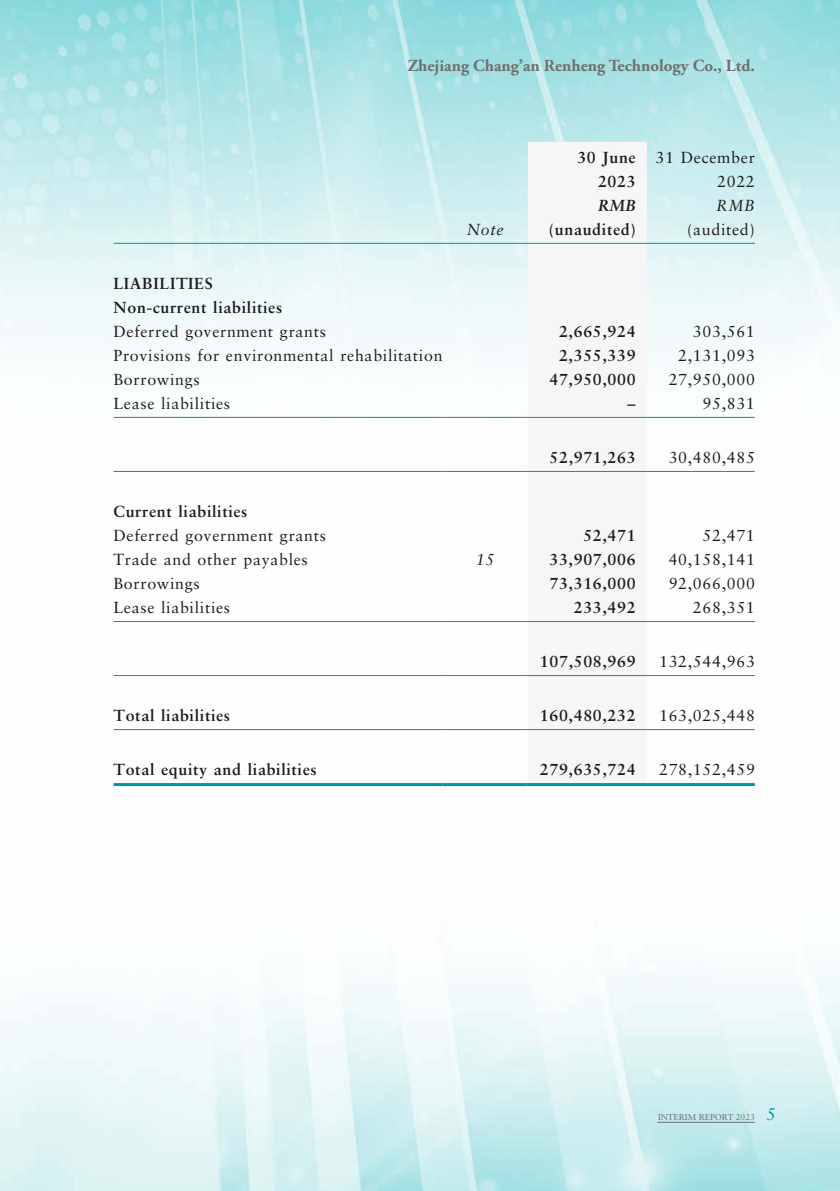
<style>
.page{position:relative;width:840px;height:1191px;background:#fff}
.page>*{position:absolute;margin:0;border:0;box-sizing:border-box;transform-origin:0 0}
.t1{font:700 17px "Adobe Garamond Pro";color:#6f6f6f}
.t2{font:16px "Sabon LT Std";letter-spacing:.04em;color:#1c1c1b}
.t3{font:700 16px/24px "Sabon LT Std";letter-spacing:.04em;color:#1c1c1b}
.t4{font:italic 16px "Sabon LT Std";letter-spacing:.04em;color:#1c1c1b}
.t5{font:italic 700 16px "Sabon LT Std";color:#1c1c1b}
.t6{font:8.6px "Sabon LT Std";color:#6f6f6f}
.s1{font-weight:400}
.s2{font-size:17px;color:#0095a2}
</style>
<div class="page">
<img style="left:0;top:0;width:839px;height:1191px">
<hr style="left:657px;top:1122px;width:97px;height:1px;background:#6f6f6f">
<div style="left:527px;top:142px;width:119px;height:641px;background:#f6f6f6"></div>
<hr style="left:113px;top:243px;width:329px;height:1px;background:#0095a2">
<hr style="left:442px;top:243px;width:85px;height:1px;background:#0095a2">
<hr style="left:527px;top:243px;width:119px;height:1px;background:#0095a2">
<hr style="left:646px;top:243px;width:108px;height:1px;background:#0095a2">
<hr style="left:113px;top:417px;width:329px;height:1px;background:#0095a2">
<hr style="left:442px;top:417px;width:85px;height:1px;background:#0095a2">
<hr style="left:527px;top:417px;width:119px;height:1px;background:#0095a2">
<hr style="left:646px;top:417px;width:108px;height:1px;background:#0095a2">
<hr style="left:113px;top:471px;width:329px;height:1px;background:#0095a2">
<hr style="left:442px;top:471px;width:85px;height:1px;background:#0095a2">
<hr style="left:527px;top:471px;width:119px;height:1px;background:#0095a2">
<hr style="left:646px;top:471px;width:108px;height:1px;background:#0095a2">
<hr style="left:113px;top:621px;width:329px;height:1px;background:#0095a2">
<hr style="left:442px;top:621px;width:85px;height:1px;background:#0095a2">
<hr style="left:527px;top:621px;width:119px;height:1px;background:#0095a2">
<hr style="left:646px;top:621px;width:108px;height:1px;background:#0095a2">
<hr style="left:113px;top:675px;width:329px;height:1px;background:#0095a2">
<hr style="left:442px;top:675px;width:85px;height:1px;background:#0095a2">
<hr style="left:527px;top:675px;width:119px;height:1px;background:#0095a2">
<hr style="left:646px;top:675px;width:108px;height:1px;background:#0095a2">
<hr style="left:113px;top:729px;width:329px;height:1px;background:#0095a2">
<hr style="left:442px;top:729px;width:85px;height:1px;background:#0095a2">
<hr style="left:527px;top:729px;width:119px;height:1px;background:#0095a2">
<hr style="left:646px;top:729px;width:108px;height:1px;background:#0095a2">
<hr style="left:113px;top:783px;width:329px;height:3px;background:#0095a2">
<hr style="left:442px;top:783px;width:85px;height:3px;background:#0095a2">
<hr style="left:527px;top:783px;width:119px;height:3px;background:#0095a2">
<hr style="left:646px;top:783px;width:108px;height:3px;background:#0095a2">
<p class="t1" style="left:407px;top:55px;width:348px">Zhejiang Chang’an Renheng Technology Co., Ltd.</p>
<p class="t3" style="left:597px;top:145px;width:158px;text-indent:-21px">30 June <span class="s1">31 December<br></span>2023</p>
<p class="t2" style="left:716px;top:172px;width:39px">2022</p>
<p class="t5" style="left:597px;top:196px;width:39px">RMB</p>
<p class="t4" style="left:715px;top:196px;width:40px">RMB</p>
<p class="t4" style="left:466px;top:220px;width:38px">Note</p>
<p class="t3" style="left:548px;top:217px;width:88px">(unaudited)</p>
<p class="t2" style="left:686px;top:220px;width:69px">(audited)</p>
<p class="t3" style="left:113px;top:271px;width:170px">LIABILITIES<br>Non-current liabilities</p>
<p class="t2" style="left:113px;top:322px;width:214px">Deferred government grants</p>
<p class="t3" style="left:558px;top:319px;width:78px">2,665,924</p>
<p class="t2" style="left:692px;top:322px;width:63px">303,561</p>
<p class="t2" style="left:113px;top:346px;width:330px">Provisions for environmental rehabilitation</p>
<p class="t3" style="left:558px;top:343px;width:78px">2,355,339</p>
<p class="t2" style="left:678px;top:346px;width:78px">2,131,093</p>
<p class="t2" style="left:113px;top:370px;width:88px">Borrowings</p>
<p class="t3" style="left:549px;top:367px;width:88px">47,950,000</p>
<p class="t2" style="left:668px;top:370px;width:88px">27,950,000</p>
<p class="t2" style="left:113px;top:394px;width:118px">Lease liabilities</p>
<p class="t3" style="left:627px;top:391px;width:9px">–</p>
<p class="t2" style="left:702px;top:394px;width:54px">95,831</p>
<p class="t3" style="left:549px;top:445px;width:88px">52,971,263</p>
<p class="t2" style="left:668px;top:448px;width:88px">30,480,485</p>
<p class="t3" style="left:113px;top:499px;width:135px">Current liabilities</p>
<p class="t2" style="left:113px;top:526px;width:214px">Deferred government grants</p>
<p class="t3" style="left:583px;top:523px;width:54px">52,471</p>
<p class="t2" style="left:702px;top:526px;width:54px">52,471</p>
<p class="t2" style="left:113px;top:550px;width:196px">Trade and other payables</p>
<p class="t4" style="left:475px;top:550px;width:20px">15</p>
<p class="t3" style="left:549px;top:547px;width:88px">33,907,006</p>
<p class="t2" style="left:668px;top:550px;width:88px">40,158,141</p>
<p class="t2" style="left:113px;top:574px;width:88px">Borrowings</p>
<p class="t3" style="left:549px;top:571px;width:88px">73,316,000</p>
<p class="t2" style="left:668px;top:574px;width:88px">92,066,000</p>
<p class="t2" style="left:113px;top:598px;width:118px">Lease liabilities</p>
<p class="t3" style="left:573px;top:595px;width:63px">233,492</p>
<p class="t2" style="left:692px;top:598px;width:63px">268,351</p>
<p class="t3" style="left:539px;top:649px;width:97px">107,508,969</p>
<p class="t2" style="left:658px;top:652px;width:97px">132,544,963</p>
<p class="t3" style="left:113px;top:703px;width:118px">Total liabilities</p>
<p class="t3" style="left:539px;top:703px;width:97px">160,480,232</p>
<p class="t2" style="left:658px;top:706px;width:97px">163,025,448</p>
<p class="t3" style="left:113px;top:757px;width:205px">Total equity and liabilities</p>
<p class="t3" style="left:539px;top:757px;width:97px">279,635,724</p>
<p class="t2" style="left:658px;top:760px;width:97px">278,152,459</p>
<p class="t6" style="left:657px;top:1112px;width:120px">INTERIM REPORT 2023 <span class="s2">5</span></p>
</div>
